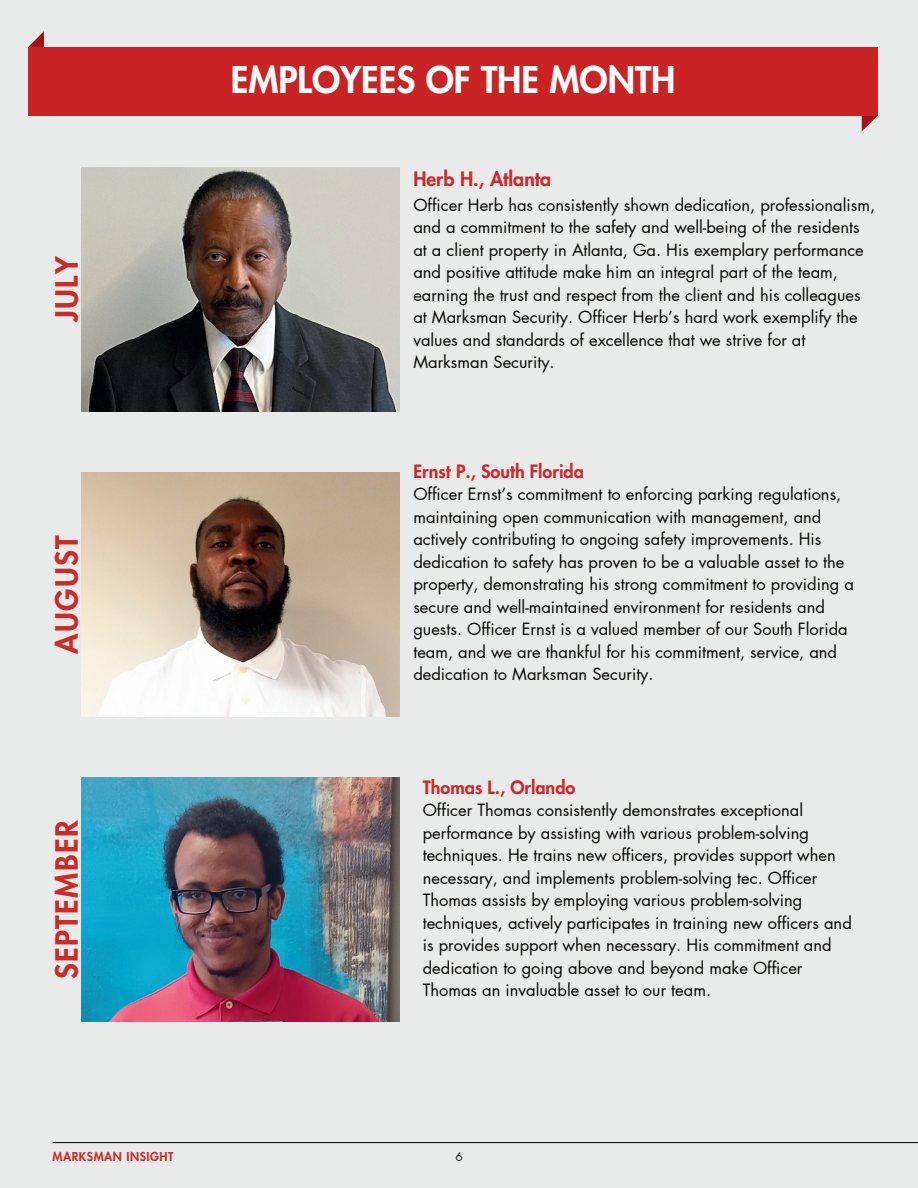
<style>
.page{position:relative;width:918px;height:1188px;background:#e9eaea}
.page>*{position:absolute;margin:0;border:0;box-sizing:border-box;transform-origin:0 0}
.t1{font:800 36px "Futura LT Pro";color:#fdfdfe}
.t2{font:800 30px "Futura LT Pro";letter-spacing:.045em;color:#ce2a27}
.t3{font:800 19.5px "Futura LT Pro";color:#cf282b}
.t4{font:800 18px "Futura LT Pro";color:#cf282b}
.t5{font:16.5px/22.5px "Futura LT Pro";color:#080704}
.t6{font:800 12px "Futura LT Pro";letter-spacing:.045em;color:#ce2a27}
.t7{font:12px "Futura LT Pro";color:#212020}
</style>
<div class="page">
<img style="left:81px;top:167px;width:319px;height:245px">
<svg style="left:862px;top:116px;width:15px;height:15px"></svg>
<div style="left:28px;top:47px;width:849px;height:69px;background:#c92323"></div>
<svg style="left:28px;top:31px;width:16px;height:16px"></svg>
<hr style="left:53px;top:1142px;width:865px;height:1px;background:#16191d">
<img style="left:81px;top:472px;width:319px;height:245px">
<img style="left:81px;top:778px;width:319px;height:244px">
<p class="t2" style="left:44px;top:322px;width:68px;rotate:-90deg">JULY</p>
<p class="t2" style="left:44px;top:654px;width:120px;rotate:-90deg">AUGUST</p>
<p class="t2" style="left:44px;top:979px;width:160px;rotate:-90deg">SEPTEMBER</p>
<p class="t1" style="left:231px;top:52px;width:446px">EMPLOYEES OF THE MONTH</p>
<p class="t3" style="left:413px;top:164px;width:139px">Herb H., Atlanta</p>
<p class="t5" style="left:413px;top:193px;width:463px">Officer Herb has consistently shown dedication, professionalism, and a commitment to the safety and well-being of the residents at a client property in Atlanta, Ga. His exemplary performance and positive attitude make him an integral part of the team, earning the trust and respect from the client and his colleagues at Marksman Security. Officer Herb’s hard work exemplify the values and standards of excellence that we strive for at Marksman Security.</p>
<p class="t4" style="left:413px;top:457px;width:172px">Ernst P., South Florida</p>
<p class="t5" style="left:413px;top:483px;width:442px">Officer Ernst’s commitment to enforcing parking regulations, maintaining open communication with management, and actively contributing to ongoing safety improvements. His dedication to safety has proven to be a valuable asset to the property, demonstrating his strong commitment to providing a secure and well-maintained environment for residents and guests. Officer Ernst is a valued member of our South Florida team, and we are thankful for his commitment, service, and dedication to Marksman Security.</p>
<p class="t4" style="left:423px;top:774px;width:154px">Thomas L., Orlando</p>
<p class="t5" style="left:423px;top:799px;width:431px">Officer Thomas consistently demonstrates exceptional performance by assisting with various problem-solving techniques. He trains new officers, provides support when necessary, and implements problem-solving tec. Officer Thomas assists by employing various problem-solving techniques, actively participates in training new officers and is provides support when necessary. His commitment and dedication to going above and beyond make Officer Thomas an invaluable asset to our team.</p>
<p class="t6" style="left:53px;top:1147px;width:122px">MARKSMAN INSIGHT</p>
<p class="t7" style="left:456px;top:1148px;width:9px">6</p>
</div>
